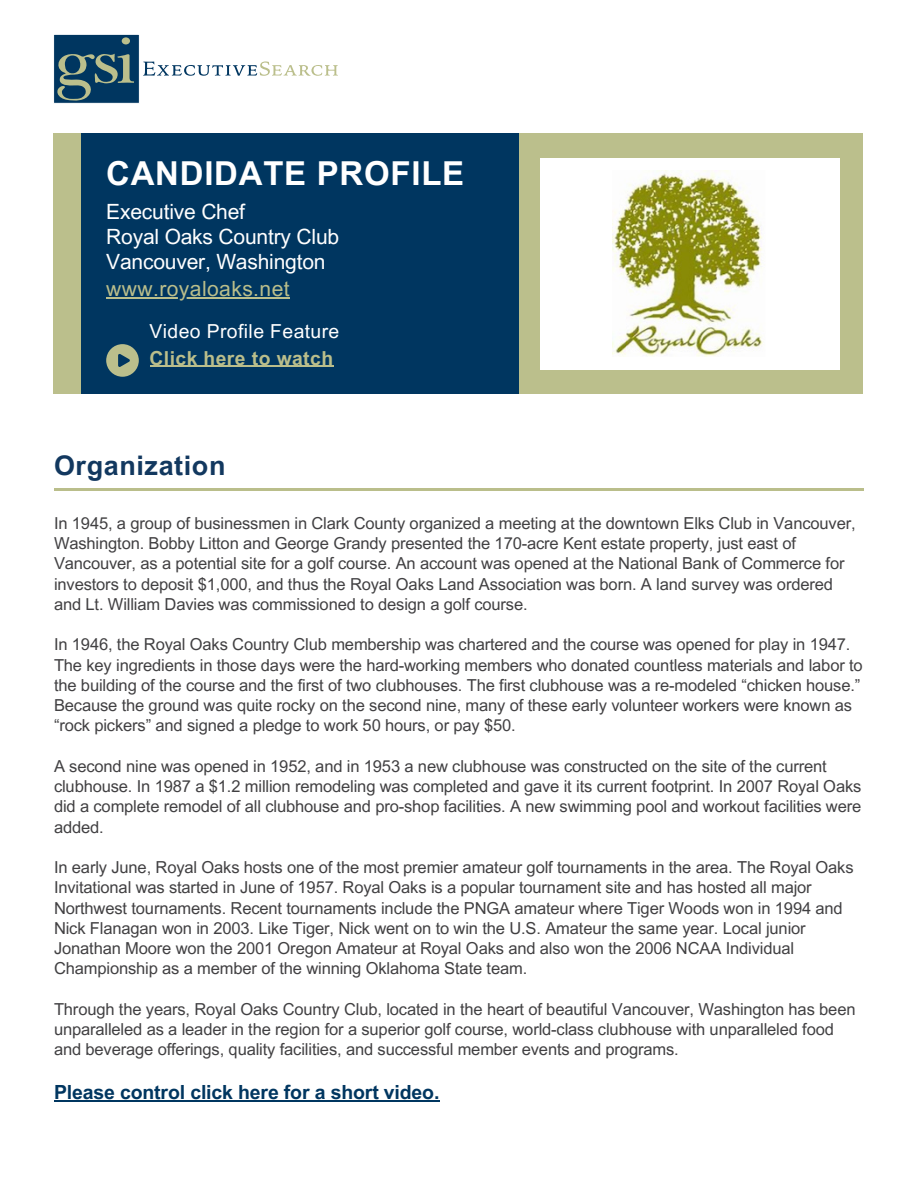
<style>
.page{position:relative;width:918px;height:1188px;background:#fff}
.page>*{position:absolute;margin:0;border:0;box-sizing:border-box;transform-origin:0 0}
.t1{font:700 33px "Arial MT Pro";letter-spacing:.02em;color:#fff}
.t2{font:700 27px "Arial MT Pro";letter-spacing:.02em;color:#12385f}
.t3{font:21px/24.8px "Arial MT Pro";letter-spacing:-.01em;color:#fff}
.t4{font:21px "Arial MT Pro";letter-spacing:.02em;color:#babe8b}
.t5{font:700 19.5px "Arial MT Pro";letter-spacing:-.01em;color:#003660}
.t6{font:19.35px "Arial MT Pro";letter-spacing:.02em;color:#fff}
.t7{font:700 19.35px "Arial MT Pro";letter-spacing:.02em;color:#babe8b}
.t8{font:16.5px/20.2px "Arial MT Pro";letter-spacing:-.01em;color:#414042}
</style>
<div class="page">
<svg style="left:54px;top:34px;width:284px;height:70px"></svg>
<div style="left:122px;top:37px;width:8px;height:7px;background:#bbbf8c;border-radius:50%"></div>
<hr style="left:54px;top:488px;width:810px;height:3px;background:#babe8b">
<div style="left:53px;top:133px;width:810px;height:261px;background:#bbbf8c"></div>
<div style="left:81px;top:133px;width:438px;height:261px;background:#003660"></div>
<div style="left:540px;top:159px;width:299px;height:211px;background:#fff"></div>
<img style="left:613px;top:170px;width:150px;height:187px">
<hr style="left:54px;top:1100px;width:385px;height:2px;background:#003660">
<hr style="left:106px;top:297px;width:184px;height:2px;background:#babe8b">
<svg style="left:106px;top:344px;width:33px;height:33px"></svg>
<hr style="left:150px;top:366px;width:184px;height:1px;background:#babe8b">
<p class="t1" style="left:106px;top:161px;width:360px">CANDIDATE PROFILE</p>
<p class="t3" style="left:106px;top:202px;width:140px">Executive Chef</p>
<p class="t3" style="left:106px;top:227px;width:235px">Royal Oaks Country Club<br>Vancouver, Washington</p>
<p class="t4" style="left:106px;top:281px;width:185px">www.royaloaks.net</p>
<p class="t6" style="left:150px;top:324px;width:191px">Video Profile Feature</p>
<p class="t7" style="left:150px;top:351px;width:185px">Click here to watch</p>
<p class="t2" style="left:54px;top:455px;width:173px">Organization</p>
<p class="t8" style="left:54px;top:515px;width:803px">In 1945, a group of businessmen in Clark County organized a meeting at the downtown Elks Club in Vancouver, Washington. Bobby Litton and George Grandy presented the 170-acre Kent estate property, just east of Vancouver, as a potential site for a golf course. An account was opened at the National Bank of Commerce for investors to deposit $1,000, and thus the Royal Oaks Land Association was born. A land survey was ordered and Lt. William Davies was commissioned to design a golf course.</p>
<p class="t8" style="left:54px;top:637px;width:810px">In 1946, the Royal Oaks Country Club membership was chartered and the course was opened for play in 1947.<br>The key ingredients in those days were the hard-working members who donated countless materials and labor to the building of the course and the first of two clubhouses. The first clubhouse was a re-modeled “chicken house.” Because the ground was quite rocky on the second nine, many of these early volunteer workers were known as “rock pickers” and signed a pledge to work 50 hours, or pay $50.</p>
<p class="t8" style="left:54px;top:758px;width:809px">A second nine was opened in 1952, and in 1953 a new clubhouse was constructed on the site of the current clubhouse. In 1987 a $1.2 million remodeling was completed and gave it its current footprint. In 2007 Royal Oaks did a complete remodel of all clubhouse and pro-shop facilities. A new swimming pool and workout facilities were added.</p>
<p class="t8" style="left:54px;top:859px;width:801px">In early June, Royal Oaks hosts one of the most premier amateur golf tournaments in the area. The Royal Oaks Invitational was started in June of 1957. Royal Oaks is a popular tournament site and has hosted all major Northwest tournaments. Recent tournaments include the PNGA amateur where Tiger Woods won in 1994 and Nick Flanagan won in 2003. Like Tiger, Nick went on to win the U.S. Amateur the same year. Local junior Jonathan Moore won the 2001 Oregon Amateur at Royal Oaks and also won the 2006 NCAA Individual Championship as a member of the winning Oklahoma State team.</p>
<p class="t8" style="left:54px;top:1001px;width:803px">Through the years, Royal Oaks Country Club, located in the heart of beautiful Vancouver, Washington has been unparalleled as a leader in the region for a superior golf course, world-class clubhouse with unparalleled food and beverage offerings, quality facilities, and successful member events and programs.</p>
<p class="t5" style="left:54px;top:1085px;width:387px">Please control click here for a short video.</p>
</div>
